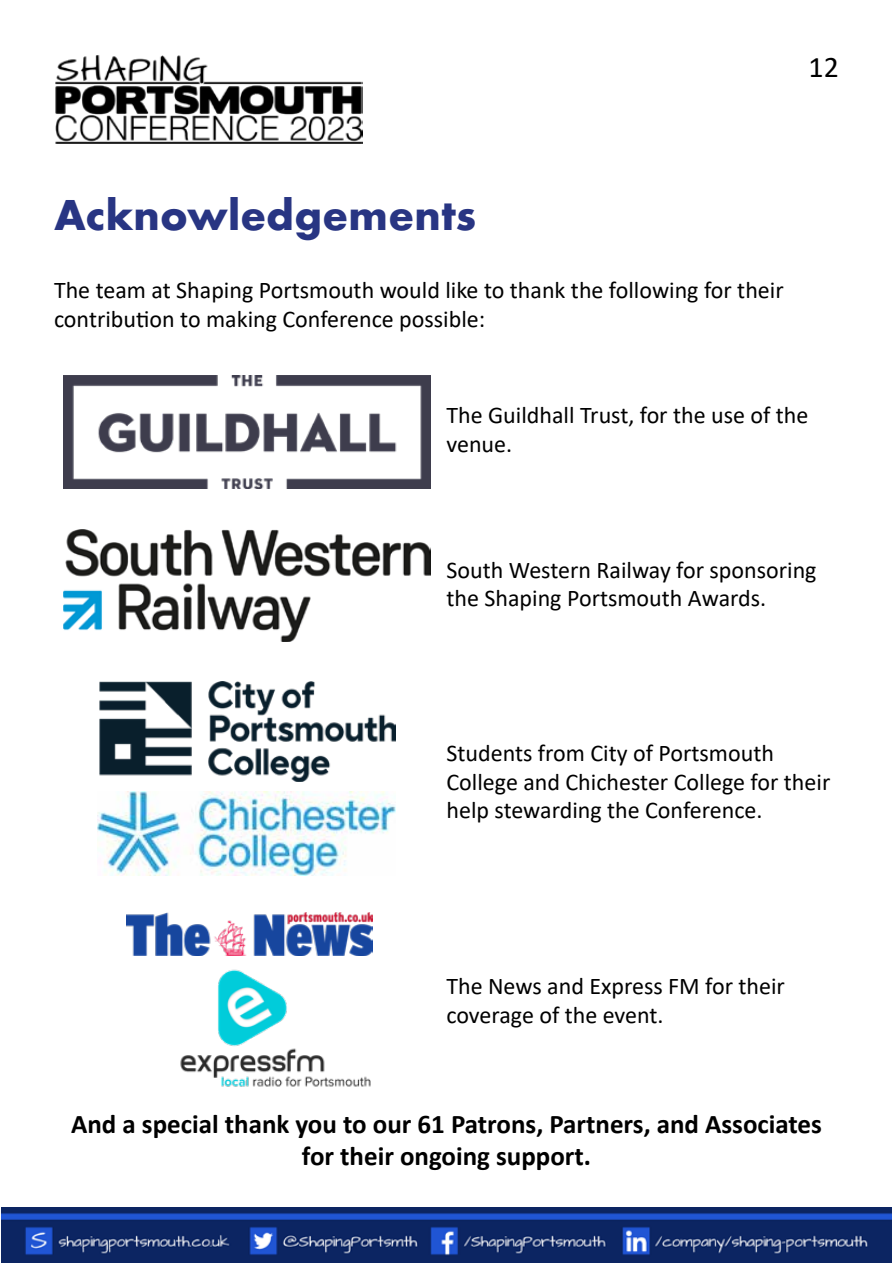
<style>
.page{position:relative;width:893px;height:1263px;background:#fff}
.page>*{position:absolute;margin:0;border:0;box-sizing:border-box;transform-origin:0 0}
.t1{font:700 45px "Function Pro";letter-spacing:.005em;color:#283583}
.t2{font:30px "Calibri";color:#000}
.t3{font:700 27px/32.4px "Calibri";color:#000;text-align:center}
.t4{font:24px/28.8px "Calibri";color:#000}
</style>
<div class="page">
<img style="left:1px;top:1208px;width:891px;height:55px">
<img style="left:55px;top:55px;width:308px;height:89px">
<img style="left:64px;top:376px;width:367px;height:113px">
<img style="left:180px;top:969px;width:190px;height:118px">
<img style="left:64px;top:530px;width:367px;height:112px">
<img style="left:99px;top:681px;width:296px;height:101px">
<img style="left:98px;top:792px;width:297px;height:83px">
<img style="left:127px;top:913px;width:245px;height:42px">
<p class="t2" style="left:809px;top:46px;width:32px">12</p>
<h1 class="t1" style="left:54px;top:187px;width:424px">Acknowledgements</h1>
<p class="t4" style="left:54px;top:275px;width:731px">The team at Shaping Portsmouth would like to thank the following for their contribution to making Conference possible:</p>
<p class="t4" style="left:446px;top:400px;width:363px">The Guildhall Trust, for the use of the venue.</p>
<p class="t4" style="left:446px;top:555px;width:372px">South Western Railway for sponsoring the Shaping Portsmouth Awards.</p>
<p class="t4" style="left:446px;top:738px;width:385px">Students from City of Portsmouth<br>College and Chichester College for their help stewarding the Conference.</p>
<p class="t4" style="left:446px;top:971px;width:340px">The News and Express FM for their coverage of the event.</p>
<p class="t3" style="left:71px;top:1107px;width:752px">And a special thank you to our 61 Patrons, Partners, and Associates for their ongoing support.</p>
</div>
